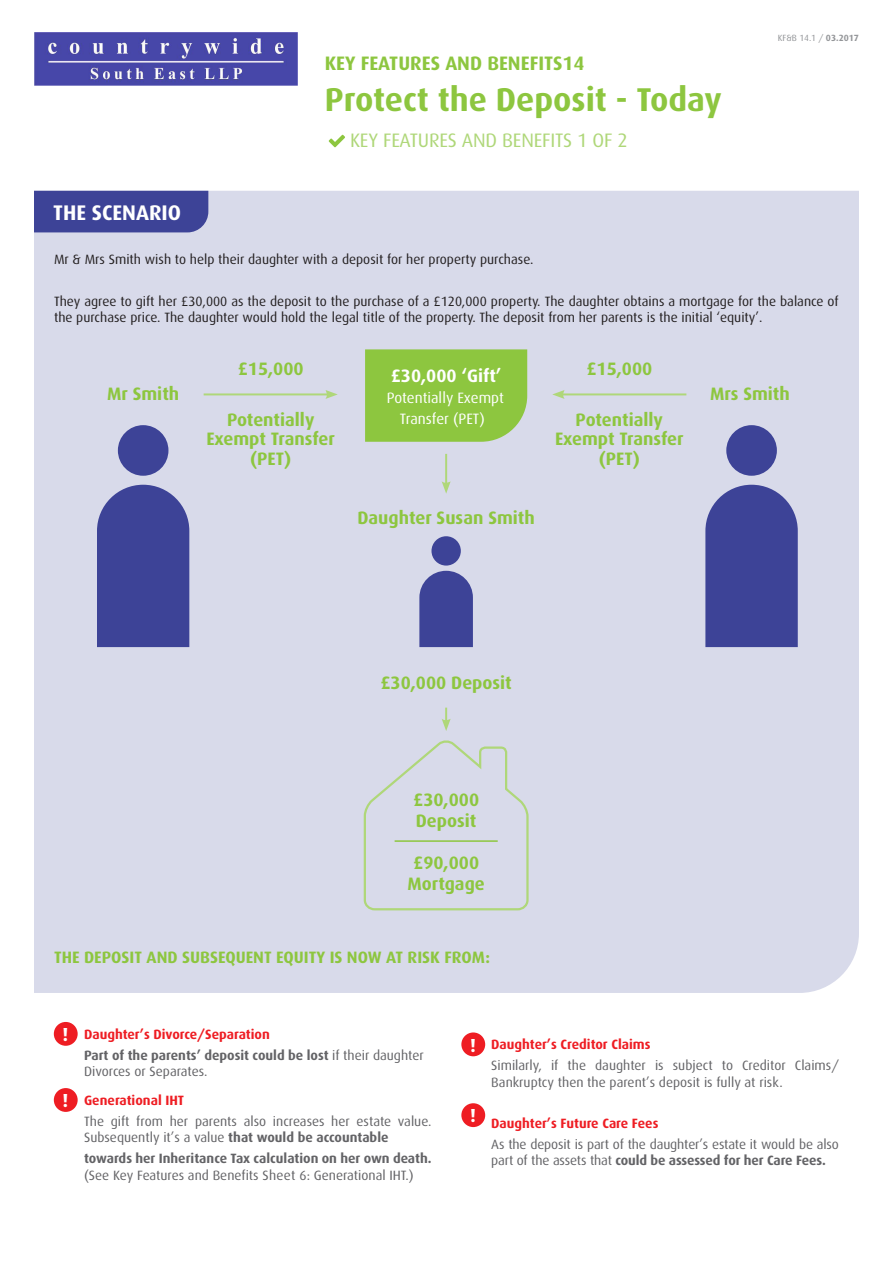
<style>
.page{position:relative;width:893px;height:1263px;background:#fff}
.page>*{position:absolute;margin:0;border:0;box-sizing:border-box;transform-origin:0 0}
.Headline{font:700 33px "Dax";color:#8dc63f}
.t1{font:700 21.15px "Dax";color:#fff}
.t2{font:19.5px "Dax";letter-spacing:-.01em;color:#afd779}
.t3{font:700 19.5px "Dax";color:#8dc63f}
.t4{font:700 18.9px "Dax";color:#fff}
.t5{font:700 18px "Dax";color:#8dc63f}
.t6{font:700 18px "Dax";color:#fff}
.PURPLE_Subheading{font:700 16.5px "Dax";color:#8dc63f}
.t7{font:15px "Dax";color:#fff}
.Body_Copy{font:13.5px/16.5px "Dax";color:#636366}
.Body_Copy-2{font:13.5px/16.5px "Dax";color:#231f20}
.Body_Copy-3{font:700 13.5px "Dax";color:#ee1d23}
.Body_Copy-4{font:700 13.5px/16.5px "Dax";color:#636366}
.t8{font:9px "Dax";color:#939598}
.s1{font-weight:700}
.s2{font-weight:400}
</style>
<div class="page">
<div style="left:34px;top:191px;width:825px;height:802px;background:#d8daea"></div>
<svg style="left:329px;top:135px;width:16px;height:12px"></svg>
<div style="left:34px;top:191px;width:174px;height:41px;background:#3d4397"></div>
<div style="left:363px;top:737px;width:167px;height:174px;background:#d8daea"></div>
<svg style="left:442px;top:708px;width:9px;height:23px"></svg>
<hr style="left:445px;top:454px;width:2px;height:31px;background:#afd779">
<svg style="left:442px;top:481px;width:9px;height:13px"></svg>
<hr style="left:204px;top:393px;width:125px;height:2px;background:#afd779">
<svg style="left:325px;top:390px;width:13px;height:9px"></svg>
<hr style="left:561px;top:393px;width:125px;height:2px;background:#afd779">
<svg style="left:552px;top:390px;width:13px;height:9px"></svg>
<div style="left:463px;top:1104px;width:21px;height:22px;background:#ee1d23;border-radius:50%"></div>
<div style="left:461px;top:1103px;width:24px;height:24px;border:3px solid #ee1d23;border-radius:50%"></div>
<div style="left:463px;top:1034px;width:21px;height:21px;background:#ee1d23;border-radius:50%"></div>
<div style="left:461px;top:1032px;width:24px;height:24px;border:3px solid #ee1d23;border-radius:50%"></div>
<div style="left:55px;top:1023px;width:21px;height:21px;background:#ee1d23;border-radius:50%"></div>
<div style="left:54px;top:1022px;width:24px;height:24px;border:3px solid #ee1d23;border-radius:50%"></div>
<div style="left:55px;top:1089px;width:21px;height:21px;background:#ee1d23;border-radius:50%"></div>
<div style="left:54px;top:1088px;width:24px;height:24px;border:3px solid #ee1d23;border-radius:50%"></div>
<div style="left:365px;top:349px;width:162px;height:93px;background:#8dc63f"></div>
<hr style="left:395px;top:840px;width:103px;height:2px;background:#8dc63f">
<svg style="left:705px;top:485px;width:93px;height:162px;background:#484d9c"></svg>
<div style="left:97px;top:485px;width:92px;height:162px;background:#3d4397"></div>
<div style="left:118px;top:425px;width:50px;height:51px;background:#3d4397;border-radius:50%"></div>
<div style="left:726px;top:425px;width:51px;height:51px;background:#3d4397;border-radius:50%"></div>
<svg style="left:419px;top:571px;width:54px;height:76px;background:#494f9d"></svg>
<div style="left:431px;top:536px;width:30px;height:30px;background:#3d4397;border-radius:50%"></div>
<img style="left:34px;top:33px;width:264px;height:53px">
<p class="t3" style="left:325px;top:52px;width:261px">KEY FEATURES AND BENEFITS14</p>
<p class="Headline" style="left:325px;top:81px;width:398px">Protect the Deposit - Today</p>
<p class="t2" style="left:350px;top:130px;width:279px">KEY FEATURES AND BENEFITS 1 OF 2</p>
<p class="t8" style="left:778px;top:33px;width:83px">KF&amp;B 14.1 / <span class="s1">03.2017</span></p>
<p class="t1" style="left:53px;top:201px;width:129px">THE SCENARIO</p>
<p class="Body_Copy-2" style="left:54px;top:252px;width:481px">Mr &amp; Mrs Smith wish to help their daughter with a deposit for her property purchase.</p>
<p class="Body_Copy-2" style="left:54px;top:293px;width:786px">They agree to gift her £30,000 as the deposit to the purchase of a £120,000 property. The daughter obtains a mortgage for the balance of the purchase price. The daughter would hold the legal title of the property. The deposit from her parents is the initial ‘equity’.</p>
<p class="t5" style="left:238px;top:358px;width:67px">£15,000</p>
<p class="t5" style="left:586px;top:358px;width:67px">£15,000</p>
<p class="t6" style="left:391px;top:365px;width:112px">£30,000 ‘Gift’</p>
<p class="t7" style="left:387px;top:389px;width:118px">Potentially Exempt</p>
<p class="t7" style="left:400px;top:410px;width:86px">Transfer (PET)</p>
<p class="t5" style="left:107px;top:384px;width:74px">Mr Smith</p>
<p class="t5" style="left:710px;top:384px;width:81px">Mrs Smith</p>
<p class="t5" style="left:227px;top:409px;width:89px">Potentially</p>
<p class="t5" style="left:206px;top:429px;width:130px">Exempt Transfer</p>
<p class="t5" style="left:250px;top:448px;width:43px">(PET)</p>
<p class="t5" style="left:576px;top:409px;width:89px">Potentially</p>
<p class="t5" style="left:555px;top:429px;width:130px">Exempt Transfer</p>
<p class="t5" style="left:599px;top:448px;width:43px">(PET)</p>
<p class="t5" style="left:357px;top:508px;width:179px">Daughter Susan Smith</p>
<p class="t5" style="left:380px;top:673px;width:133px">£30,000 Deposit</p>
<p class="t5" style="left:413px;top:789px;width:67px">£30,000</p>
<p class="t5" style="left:416px;top:810px;width:62px">Deposit</p>
<p class="t5" style="left:413px;top:852px;width:67px">£90,000</p>
<p class="t5" style="left:407px;top:873px;width:79px">Mortgage</p>
<p class="PURPLE_Subheading" style="left:54px;top:948px;width:437px">THE DEPOSIT AND SUBSEQUENT EQUITY IS NOW AT RISK FROM:</p>
<p class="t4" style="left:62px;top:1024px;width:8px">!</p>
<p class="t4" style="left:62px;top:1090px;width:8px">!</p>
<p class="Body_Copy-3" style="left:84px;top:1026px;width:187px">Daughter’s Divorce/Separation</p>
<p class="Body_Copy-4" style="left:84px;top:1047px;width:341px">Part of the parents’ deposit could be lost <span class="s2">if their daughter<br>Divorces or Separates.</span></p>
<p class="Body_Copy-3" style="left:84px;top:1093px;width:102px">Generational IHT</p>
<p class="Body_Copy" style="left:84px;top:1113px;width:349px">The gift from her parents also increases her estate value.<br>Subsequently it’s a value <span class="s1">that would be accountable</span></p>
<p class="Body_Copy" style="left:84px;top:1150px;width:349px"><span class="s1">towards her Inheritance Tax calculation on her own death. </span>(See Key Features and Benefits Sheet 6: Generational IHT.)</p>
<p class="t4" style="left:470px;top:1034px;width:8px">!</p>
<p class="t4" style="left:470px;top:1105px;width:8px">!</p>
<p class="Body_Copy-3" style="left:491px;top:1037px;width:161px">Daughter’s Creditor Claims</p>
<p class="Body_Copy" style="left:491px;top:1057px;width:349px">Similarly, if the daughter is subject to Creditor Claims/<br>Bankruptcy then the parent’s deposit is fully at risk.</p>
<p class="Body_Copy-3" style="left:491px;top:1116px;width:169px">Daughter’s Future Care Fees</p>
<p class="Body_Copy" style="left:491px;top:1136px;width:349px">As the deposit is part of the daughter’s estate it would be also part of the assets that <span class="s1">could be assessed for her Care Fees.</span></p>
</div>
